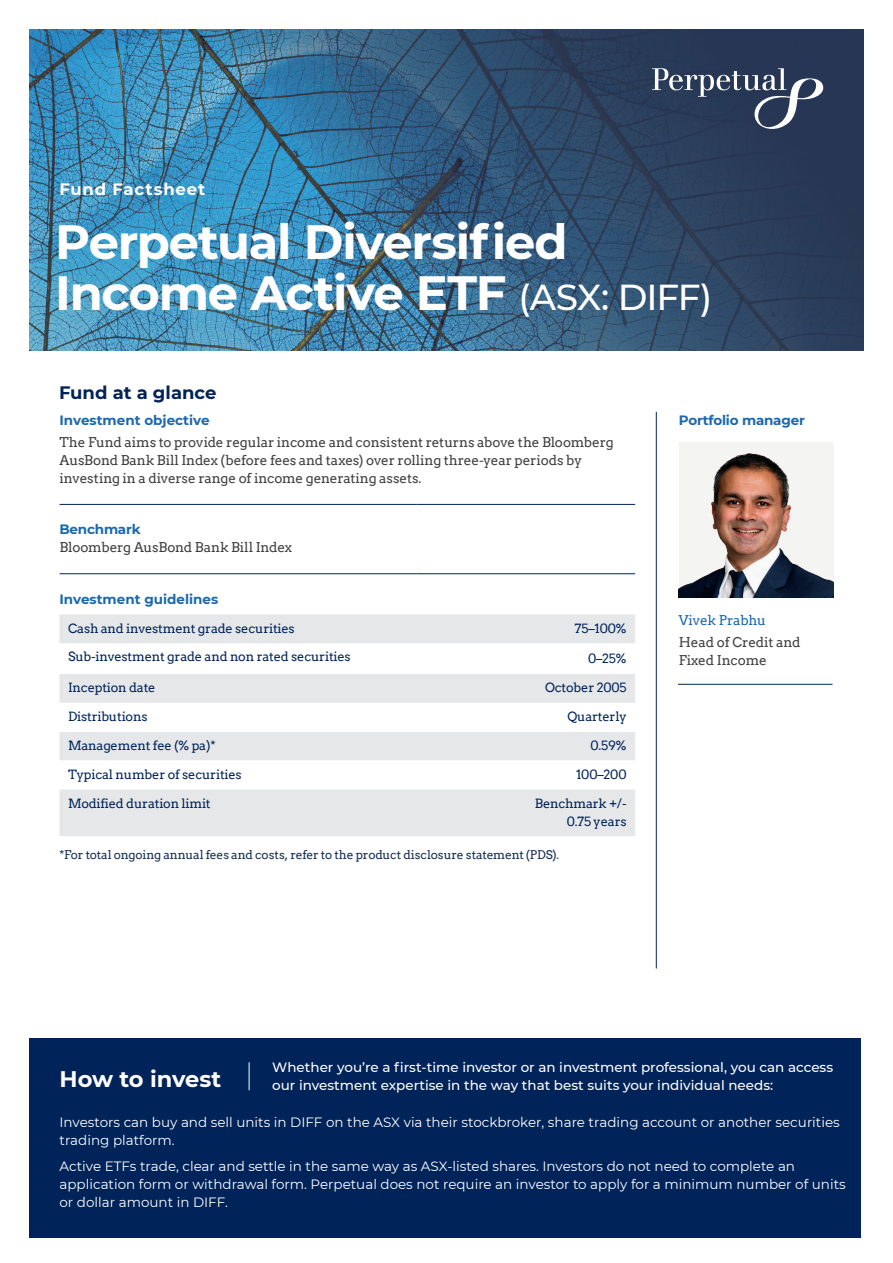
<style>
.page{position:relative;width:893px;height:1263px;background:#fff}
.page>*{position:absolute;margin:0;border:0;box-sizing:border-box;transform-origin:0 0}
.t1{font:700 48px/51px "Montserrat";letter-spacing:-.025em;color:#fff}
.Heading{font:700 22.5px "Montserrat";letter-spacing:-.005em;color:#fff}
._2_Heading_-_Level_1{font:700 18px "Montserrat";color:#002359}
.t2{font:700 16.5px "Montserrat";letter-spacing:.05em;color:#fff}
.Heading-2{font:13.5px/18px "Montserrat";color:#fff}
._4_Body_Copy{font:13.5px/18px "Arvo";letter-spacing:-.015em;color:#3e3e3f}
.Heading-3{font:500 13.5px "Montserrat";color:#fff}
._3_Subheading_-_Level_2{font:700 13.5px "Montserrat";color:#1b68ad}
.Heading-4{font:13.5px/18px "Arvo";letter-spacing:-.01em;color:#3e3e3f}
._8_Portfolio_Manager_Name{font:13.5px "Arvo";letter-spacing:-.01em;color:#1b68ad}
._5_Table_Text{font:700 13.5px "Montserrat";letter-spacing:-.015em;color:#1b68ad}
.Heading-5{font:12.75px/18px "Arvo";letter-spacing:-.015em;color:#002359;text-align:right}
._9_Footnotes{font:12px "Arvo";letter-spacing:-.015em;color:#132d53}
.s1{font-weight:500;font-size:36px}
</style>
<div class="page">
<img style="left:30px;top:30px;width:833px;height:321px">
<svg style="left:652px;top:68px;width:171px;height:61px;background:#47556e"></svg>
<div style="left:60px;top:614px;width:575px;height:29px;background:#e6e7e9"></div>
<div style="left:60px;top:674px;width:575px;height:162px;background:#e6e7e9"></div>
<svg style="left:60px;top:703px;width:575px;height:86px"></svg>
<hr style="left:60px;top:504px;width:357px;height:1px;background:#002359">
<hr style="left:417px;top:504px;width:218px;height:1px;background:#002359">
<hr style="left:60px;top:573px;width:357px;height:1px;background:#002359">
<hr style="left:417px;top:573px;width:218px;height:1px;background:#002359">
<hr style="left:656px;top:412px;width:1px;height:556px;background:#002359">
<div style="left:30px;top:1037px;width:831px;height:200px;background:#002359"></div>
<svg style="left:249px;top:1062px;width:1px;height:28px"></svg>
<hr style="left:678px;top:684px;width:154px;height:1px;background:#002359">
<img style="left:679px;top:442px;width:154px;height:155px">
<p class="t2" style="left:60px;top:178px;width:147px">Fund Factsheet</p>
<p class="t1" style="left:55px;top:214px;width:659px">Perpetual Diversified<br>Income Active ETF <span class="s1">(ASX: DIFF)</span></p>
<p class="_2_Heading_-_Level_1" style="left:59px;top:380px;width:159px">Fund at a glance</p>
<p class="_3_Subheading_-_Level_2" style="left:60px;top:410px;width:152px">Investment objective</p>
<p class="_4_Body_Copy" style="left:60px;top:433px;width:556px">The Fund aims to provide regular income and consistent returns above the Bloomberg<br>AusBond Bank Bill Index (before fees and taxes) over rolling three-year periods by investing in a diverse range of income generating assets.</p>
<p class="_5_Table_Text" style="left:60px;top:520px;width:83px">Benchmark</p>
<p class="_4_Body_Copy" style="left:60px;top:539px;width:234px">Bloomberg AusBond Bank Bill Index</p>
<p class="_3_Subheading_-_Level_2" style="left:60px;top:589px;width:160px">Investment guidelines</p>
<p class="Heading-5" style="left:68px;top:619px;width:228px">Cash and investment grade securities</p>
<p class="Heading-5" style="left:575px;top:619px;width:53px">75–100%</p>
<p class="Heading-5" style="left:68px;top:648px;width:284px">Sub-investment grade and non rated securities</p>
<p class="Heading-5" style="left:588px;top:650px;width:40px">0–25%</p>
<p class="Heading-5" style="left:68px;top:679px;width:89px">Inception date</p>
<p class="Heading-5" style="left:545px;top:679px;width:83px">October 2005</p>
<p class="Heading-5" style="left:68px;top:707px;width:81px">Distributions</p>
<p class="Heading-5" style="left:567px;top:707px;width:61px">Quarterly</p>
<p class="Heading-5" style="left:68px;top:736px;width:149px">Management fee (% pa)*</p>
<p class="Heading-5" style="left:590px;top:736px;width:38px">0.59%</p>
<p class="Heading-5" style="left:68px;top:765px;width:175px">Typical number of securities</p>
<p class="Heading-5" style="left:576px;top:765px;width:52px">100–200</p>
<p class="Heading-5" style="left:68px;top:794px;width:144px">Modified duration limit</p>
<p class="Heading-5" style="left:535px;top:794px;width:93px">Benchmark +/-<br>0.75 years</p>
<p class="_9_Footnotes" style="left:60px;top:848px;width:501px">*For total ongoing annual fees and costs, refer to the product disclosure statement (PDS).</p>
<p class="_3_Subheading_-_Level_2" style="left:679px;top:410px;width:128px">Portfolio manager</p>
<p class="_8_Portfolio_Manager_Name" style="left:679px;top:612px;width:89px">Vivek Prabhu</p>
<p class="Heading-4" style="left:679px;top:633px;width:123px">Head of Credit and<br>Fixed Income</p>
<p class="Heading-3" style="left:272px;top:1058px;width:562px">Whether you’re a first-time investor or an investment professional, you can access</p>
<p class="Heading" style="left:60px;top:1062px;width:163px">How to invest</p>
<p class="Heading-3" style="left:272px;top:1076px;width:503px">our investment expertise in the way that best suits your individual needs:</p>
<p class="Heading-2" style="left:60px;top:1113px;width:782px">Investors can buy and sell units in DIFF on the ASX via their stockbroker, share trading account or another securities trading platform.</p>
<p class="Heading-2" style="left:60px;top:1157px;width:788px">Active ETFs trade, clear and settle in the same way as ASX-listed shares. Investors do not need to complete an application form or withdrawal form. Perpetual does not require an investor to apply for a minimum number of units or dollar amount in DIFF.</p>
</div>
